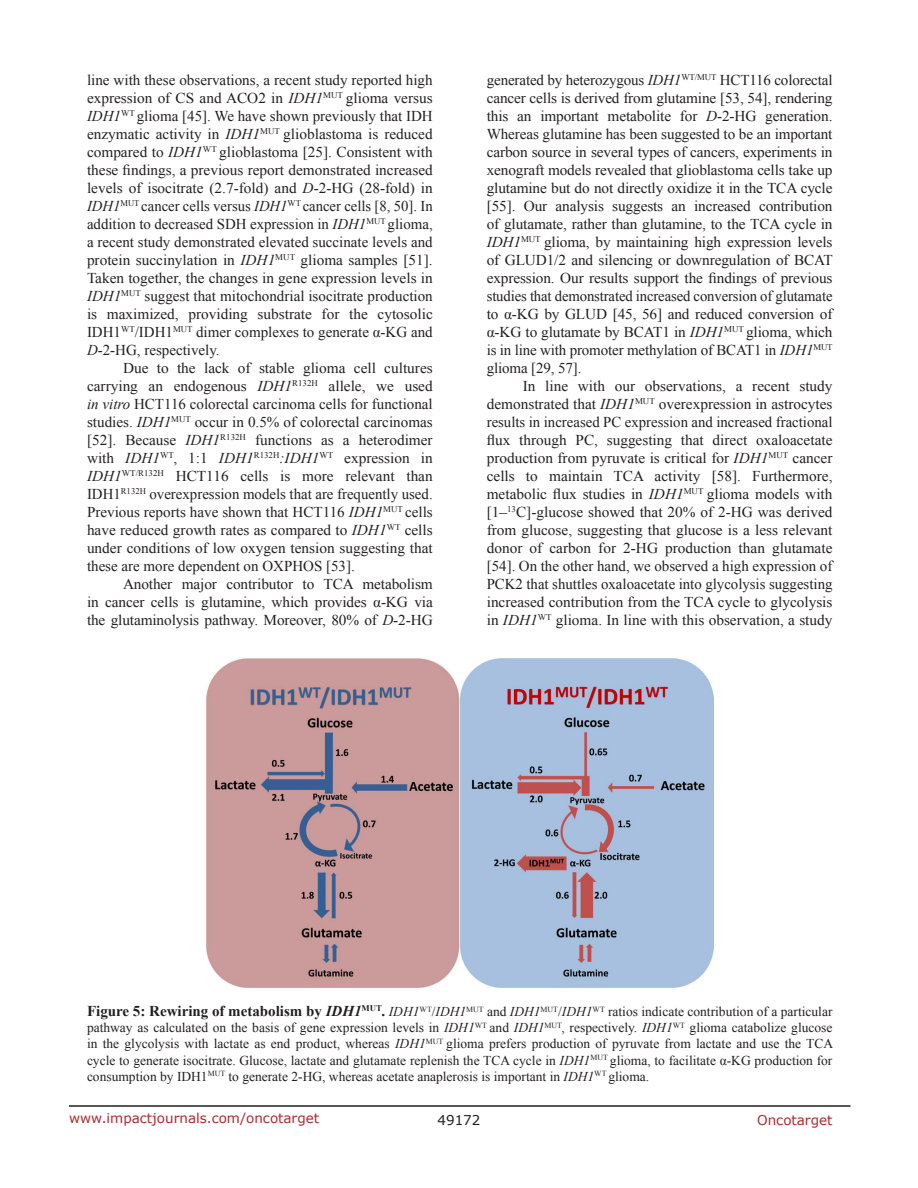
<style>
.page{position:relative;width:918px;height:1188px;background:#fff}
.page>*{position:absolute;margin:0;border:0;box-sizing:border-box;transform-origin:0 0}
.BodyText{font:15px/18px "Times New Roman";color:#231f20;text-align:justify}
.FigureText{font:13.5px/16.2px "Times New Roman";color:#231f20;text-align:justify}
.t1{font:13.5px "Verdana";color:#ac2b31}
.t2{font:13.5px "Verdana";color:#231f20}
.s1{font-style:italic}
.s2{font-weight:700;font-size:15px}
.s3{font-weight:700;font-style:italic;font-size:15px}
</style>
<div class="page">
<hr style="left:69px;top:1105px;width:781px;height:2px;background:#231f20">
<img style="left:206px;top:658px;width:508px;height:330px">
<p class="BodyText" style="left:87px;top:71px;width:347px">line with these observations, a recent study reported high expression of CS and ACO2 in <span class="s1">IDH1</span><sup>MUT</sup> glioma versus <span class="s1">IDH1</span><sup>WT</sup> glioma [45]. We have shown previously that IDH enzymatic activity in <span class="s1">IDH1</span><sup>MUT</sup> glioblastoma is reduced compared to <span class="s1">IDH1</span><sup>WT</sup> glioblastoma [25]. Consistent with these findings, a previous report demonstrated increased levels of isocitrate (2.7-fold) and <span class="s1">D</span>-2-HG (28-fold) in <span class="s1">IDH1</span><sup>MUT</sup> cancer cells versus <span class="s1">IDH1</span><sup>WT</sup> cancer cells [8, 50]. In addition to decreased SDH expression in <span class="s1">IDH1</span><sup>MUT</sup> glioma, a recent study demonstrated elevated succinate levels and protein succinylation in <span class="s1">IDH1</span><sup>MUT</sup> glioma samples [51].<br>Taken together, the changes in gene expression levels in <span class="s1">IDH1</span><sup>MUT</sup> suggest that mitochondrial isocitrate production is maximized, providing substrate for the cytosolic IDH1<sup>WT</sup>/IDH1<sup>MUT</sup> dimer complexes to generate α-KG and <span class="s1">D</span>-2-HG, respectively.</p>
<p class="BodyText" style="left:87px;top:359px;width:347px;text-indent:36px">Due to the lack of stable glioma cell cultures carrying an endogenous <span class="s1">IDH1</span><sup>R132H</sup> allele, we used <span class="s1">in vitro</span> HCT116 colorectal carcinoma cells for functional studies. <span class="s1">IDH1</span><sup>MUT</sup> occur in 0.5% of colorectal carcinomas [52]. Because <span class="s1">IDH1</span><sup>R132H</sup> functions as a heterodimer with <span class="s1">IDH1</span><sup>WT</sup>, 1:1 <span class="s1">IDH1</span><sup>R132H</sup><span class="s1">:IDH1</span><sup>WT</sup> expression in <span class="s1">IDH1</span><sup>WT/R132H</sup> HCT116 cells is more relevant than IDH1<sup>R132H</sup> overexpression models that are frequently used.<br>Previous reports have shown that HCT116 <span class="s1">IDH1</span><sup>MUT</sup> cells have reduced growth rates as compared to <span class="s1">IDH1</span><sup>WT</sup> cells under conditions of low oxygen tension suggesting that these are more dependent on OXPHOS [53].</p>
<p class="BodyText" style="left:87px;top:575px;width:347px;text-indent:36px">Another major contributor to TCA metabolism in cancer cells is glutamine, which provides α-KG via the glutaminolysis pathway. Moreover, 80% of <span class="s1">D</span>-2-HG</p>
<p class="BodyText" style="left:487px;top:71px;width:348px">generated by heterozygous <span class="s1">IDH1</span><sup>WT/MUT</sup> HCT116 colorectal cancer cells is derived from glutamine [53, 54], rendering this an important metabolite for <span class="s1">D</span>-2-HG generation.<br>Whereas glutamine has been suggested to be an important carbon source in several types of cancers, experiments in xenograft models revealed that glioblastoma cells take up glutamine but do not directly oxidize it in the TCA cycle [55]. Our analysis suggests an increased contribution of glutamate, rather than glutamine, to the TCA cycle in <span class="s1">IDH1</span><sup>MUT</sup> glioma, by maintaining high expression levels of GLUD1/2 and silencing or downregulation of BCAT expression. Our results support the findings of previous studies that demonstrated increased conversion of glutamate to α-KG by GLUD [45, 56] and reduced conversion of α-KG to glutamate by BCAT1 in <span class="s1">IDH1</span><sup>MUT</sup> glioma, which is in line with promoter methylation of BCAT1 in <span class="s1">IDH1</span><sup>MUT </sup>glioma [29, 57].</p>
<p class="BodyText" style="left:487px;top:377px;width:347px;text-indent:36px">In line with our observations, a recent study demonstrated that <span class="s1">IDH1</span><sup>MUT</sup> overexpression in astrocytes results in increased PC expression and increased fractional flux through PC, suggesting that direct oxaloacetate production from pyruvate is critical for <span class="s1">IDH1</span><sup>MUT</sup> cancer cells to maintain TCA activity [58]. Furthermore, metabolic flux studies in <span class="s1">IDH1</span><sup>MUT</sup> glioma models with [1–<sup>13</sup>C]-glucose showed that 20% of 2-HG was derived from glucose, suggesting that glucose is a less relevant donor of carbon for 2-HG production than glutamate [54]. On the other hand, we observed a high expression of PCK2 that shuttles oxaloacetate into glycolysis suggesting increased contribution from the TCA cycle to glycolysis in <span class="s1">IDH1</span><sup>WT</sup> glioma. In line with this observation, a study</p>
<p class="FigureText" style="left:87px;top:1003px;width:748px"><span class="s2">Figure 5: Rewiring of metabolism by</span> <span class="s3">IDH1</span><sup>MUT</sup><span class="s2">.</span> <span class="s1">IDH1</span><sup>WT</sup>/<span class="s1">IDH1</span><sup>MUT</sup> and <span class="s1">IDH1</span><sup>MUT</sup>/<span class="s1">IDH1</span><sup>WT</sup> ratios indicate contribution of a particular pathway as calculated on the basis of gene expression levels in <span class="s1">IDH1</span><sup>WT</sup> and <span class="s1">IDH1</span><sup>MUT</sup>, respectively. <span class="s1">IDH1</span><sup>WT</sup> glioma catabolize glucose in the glycolysis with lactate as end product, whereas <span class="s1">IDH1</span><sup>MUT</sup> glioma prefers production of pyruvate from lactate and use the TCA cycle to generate isocitrate. Glucose, lactate and glutamate replenish the TCA cycle in <span class="s1">IDH1</span><sup>MUT</sup> glioma, to facilitate α-KG production for consumption by IDH1<sup>MUT</sup> to generate 2-HG, whereas acetate anaplerosis is important in <span class="s1">IDH1</span><sup>WT</sup> glioma.</p>
<p class="t1" style="left:69px;top:1109px;width:252px">www.impactjournals.com/oncotarget</p>
<p class="t2" style="left:438px;top:1111px;width:44px">49172</p>
<p class="t1" style="left:757px;top:1111px;width:77px">Oncotarget</p>
</div>
